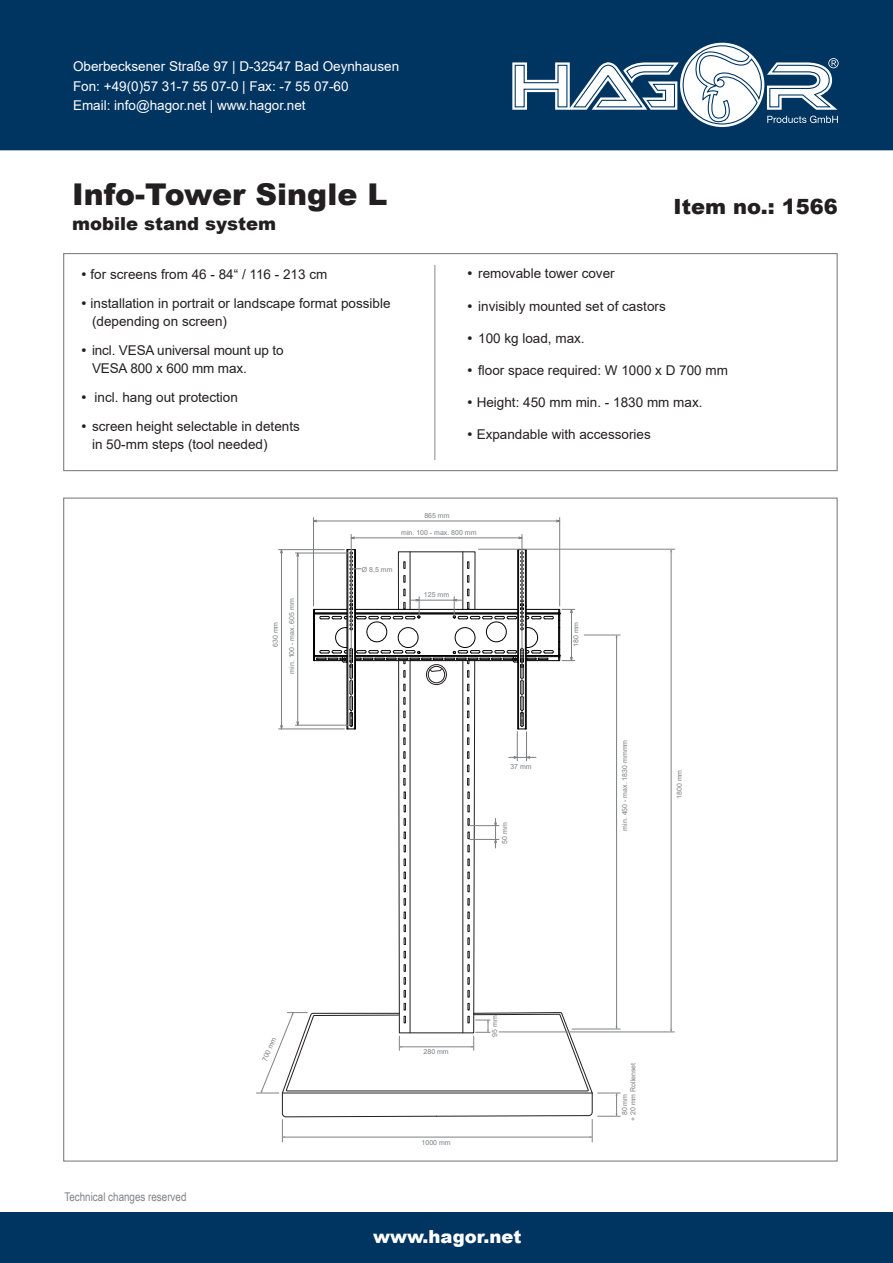
<style>
.page{position:relative;width:893px;height:1263px;background:#fff}
.page>*{position:absolute;margin:0;border:0;box-sizing:border-box;transform-origin:0 0}
.t1{font:900 30px "Arial";color:#231f20}
.t2{font:900 21px "Arial";color:#231f20}
.t3{font:900 18px "Arial";color:#231f20}
.t4{font:900 18px "Arial";color:#fff}
.t5{font:13.5px/29.5px "Arial";color:#231f20}
.t6{font:13.5px/19.5px "Arial";color:#fff}
.t7{font:12px "Arial Narrow";color:#808285}
.t8{font:6.9px/8.4px "Arial";color:#7c7f81}
</style>
<div class="page">
<div style="left:0;top:1213px;width:893px;height:50px;background:#003562"></div>
<div style="left:0;top:0;width:893px;height:150px;background:#003562"></div>
<svg style="left:502px;top:39px;width:358px;height:93px"></svg>
<div style="left:63px;top:253px;width:775px;height:218px;border:1px solid #808285"></div>
<hr style="left:434px;top:265px;width:2px;height:195px;background:#b0b1b5">
<hr style="left:313px;top:521px;width:247px;height:1px;background:#7c7f81">
<hr style="left:313px;top:517px;width:1px;height:89px;background:#7c7f81">
<hr style="left:559px;top:517px;width:1px;height:89px;background:#7c7f81">
<hr style="left:351px;top:534px;width:1px;height:175px;background:#7c7f81">
<hr style="left:522px;top:534px;width:1px;height:175px;background:#7c7f81">
<hr style="left:351px;top:538px;width:171px;height:1px;background:#7c7f81">
<hr style="left:499px;top:1032px;width:175px;height:1px;background:#808285">
<hr style="left:478px;top:549px;width:197px;height:1px;background:#808285">
<hr style="left:671px;top:550px;width:1px;height:481px;background:#7c7f81">
<svg style="left:256px;top:548px;width:364px;height:594px"></svg>
<hr style="left:495px;top:818px;width:1px;height:30px;background:#7c7f81">
<p class="t6" style="left:73px;top:57px;width:328px">Oberbecksener Straße 97 | D-32547 Bad Oeynhausen<br>Fon: +49(0)57 31-7 55 07-0 | Fax: -7 55 07-60<br>Email: info@hagor.net | www.hagor.net</p>
<h1 class="t1" style="left:72px;top:172px;width:317px">Info-Tower Single L</h1>
<h3 class="t3" style="left:72px;top:211px;width:205px">mobile stand system</h3>
<p class="t5" style="left:91px;top:259px;width:302px">for screens from 46 - 84“ / 116 - 213 cm installation in portrait or landscape format possible</p>
<p class="t5" style="left:92px;top:306px;width:193px">(depending on screen)<br>incl. VESA universal mount up to</p>
<p class="t5" style="left:92px;top:353px;width:209px">VESA 800 x 600 mm max.<br>incl. hang out protection<br>screen height selectable in detents</p>
<p class="t5" style="left:92px;top:429px;width:177px">in 50-mm steps (tool needed)</p>
<p class="t8" style="left:424px;top:512px;width:27px">865 mm</p>
<h2 class="t2" style="left:673px;top:191px;width:166px">Item no.: 1566</h2>
<p class="t5" style="left:478px;top:259px;width:138px">removable tower cover</p>
<p class="t5" style="left:478px;top:291px;width:189px">invisibly mounted set of castors</p>
<p class="t5" style="left:478px;top:323px;width:108px">100 kg load, max.</p>
<p class="t5" style="left:478px;top:355px;width:251px">floor space required: W 1000 x D 700 mm</p>
<p class="t5" style="left:477px;top:387px;width:227px">Height: 450 mm min. - 1830 mm max.</p>
<p class="t5" style="left:477px;top:419px;width:176px">Expandable with accessories</p>
<p class="t8" style="left:401px;top:528px;width:77px">min. 100 - max. 800 mm</p>
<p class="t8" style="left:362px;top:565px;width:32px">Ø 8,5 mm</p>
<p class="t7" style="left:65px;top:1188px;width:123px">Technical changes reserved</p>
<p class="t8" style="left:424px;top:591px;width:27px">125 mm</p>
<p class="t8" style="left:288px;top:674px;width:77px;rotate:-90deg">min. 100 - max. 605 mm</p>
<p class="t8" style="left:271px;top:647px;width:27px;rotate:-90deg">630 mm</p>
<p class="t8" style="left:572px;top:647px;width:27px;rotate:-90deg">180 mm</p>
<p class="t8" style="left:510px;top:762px;width:23px">37 mm</p>
<p class="t8" style="left:501px;top:844px;width:23px;rotate:-90deg">50 mm</p>
<p class="t8" style="left:620px;top:830px;width:92px;rotate:-90deg">min. 450 - max. 1830 mmmm</p>
<p class="t8" style="left:675px;top:799px;width:31px;rotate:-90deg">1800 mm</p>
<p class="t8" style="left:260px;top:1059px;width:27px;rotate:-66deg">700 mm</p>
<p class="t8" style="left:424px;top:1047px;width:27px">280 mm</p>
<p class="t8" style="left:422px;top:1138px;width:31px">1000 mm</p>
<p class="t8" style="left:490px;top:1037px;width:23px;rotate:-90deg">95 mm</p>
<h3 class="t4" style="left:373px;top:1223px;width:150px">www.hagor.net</h3>
<p class="t8" style="left:620px;top:1121px;width:60px;text-indent:6px;rotate:-90deg">80 mm<br>+ 20 mm Rollenset</p>
</div>
